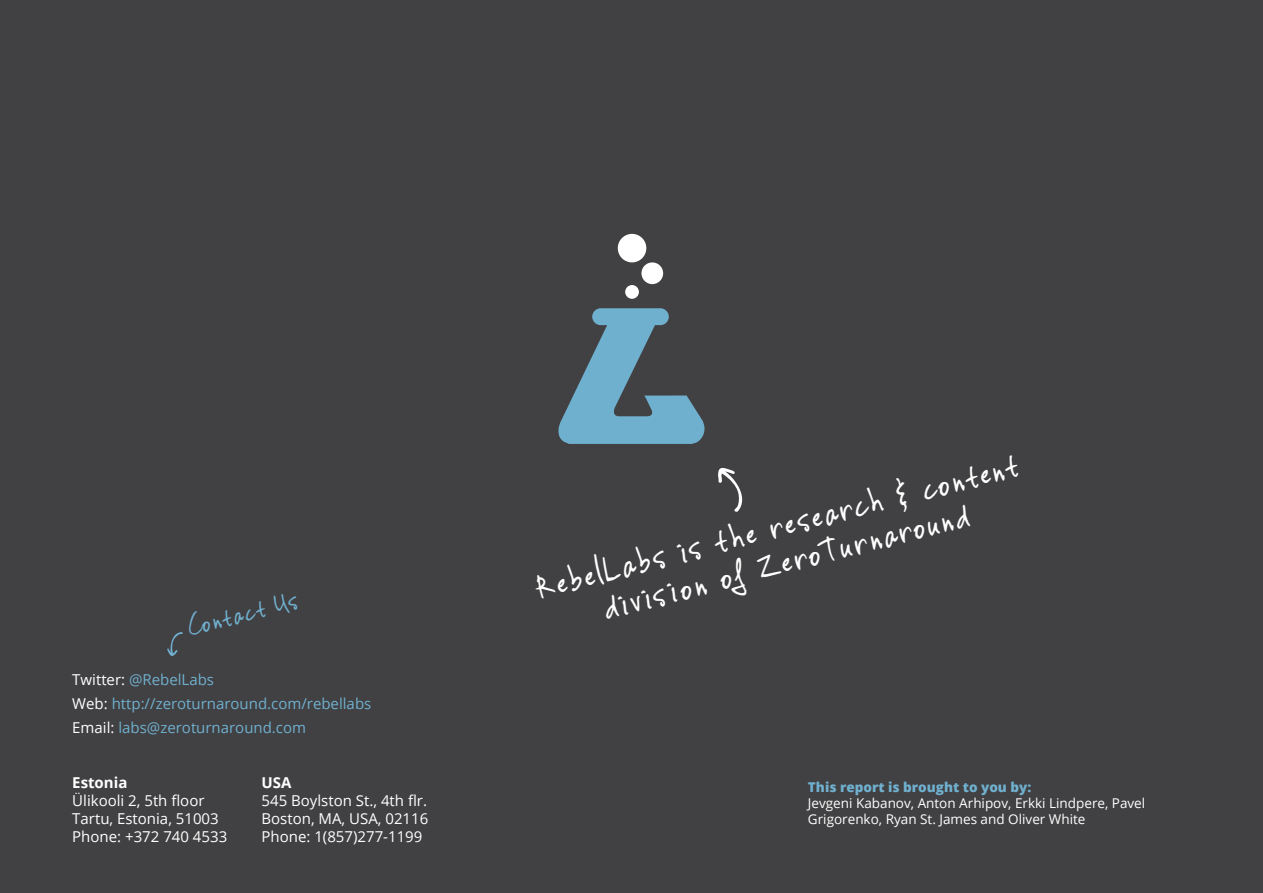
<style>
.page{position:relative;width:1263px;height:893px;background:#414042}
.page>*{position:absolute;margin:0;border:0;box-sizing:border-box;transform-origin:0 0}
.t1{font:40.5px/36px "Vinc Hand";color:#fff;text-align:center}
.t2{font:30px "Vinc Hand";color:#70b0cf}
.t3{font:15px/18px "Open Sans";color:#fff}
.t4{font:15px/24px "Open Sans";color:#70b0cf}
.t5{font:700 15px "Open Sans";color:#fff}
.t6{font:13.5px/16.2px "Open Sans";color:#fff}
.t7{font:800 13.5px "Open Sans";color:#70b0cf}
.s1{color:#fff}
</style>
<div class="page">
<svg style="left:718px;top:468px;width:24px;height:44px"></svg>
<svg style="left:558px;top:308px;width:147px;height:136px"></svg>
<div style="left:625px;top:285px;width:14px;height:14px;background:#fff;border-radius:50%"></div>
<div style="left:641px;top:262px;width:22px;height:22px;background:#fff;border-radius:50%"></div>
<div style="left:618px;top:234px;width:28px;height:28px;background:#fff;border-radius:50%"></div>
<svg style="left:167px;top:632px;width:16px;height:24px"></svg>
<h2 class="t2" style="left:183px;top:608px;width:115px;rotate:-14deg">Contact Us</h2>
<p class="t4" style="left:72px;top:668px;width:301px"><span class="s1">Twitter:</span> @RebelLabs<br><span class="s1">Web:</span> http://zeroturnaround.com/rebellabs<br><span class="s1">Email:</span> labs@zeroturnaround.com</p>
<p class="t5" style="left:72px;top:772px;width:57px">Estonia</p>
<p class="t3" style="left:72px;top:791px;width:156px">Ülikooli 2, 5th floor<br>Tartu, Estonia, 51003<br>Phone: +372 740 4533</p>
<p class="t5" style="left:261px;top:772px;width:31px">USA</p>
<p class="t3" style="left:261px;top:791px;width:168px;text-align:justify">545 Boylston St., 4th flr.<br>Boston, MA, USA, 02116<br>Phone: 1(857)277-1199</p>
<h1 class="t1" style="left:530px;top:571px;width:501px;rotate:-15deg">RebelLabs is the research &amp; content division of ZeroTurnaround</h1>
<p class="t7" style="left:808px;top:776px;width:225px">This report is brought to you by:</p>
<p class="t6" style="left:808px;top:794px;width:339px">Jevgeni Kabanov, Anton Arhipov, Erkki Lindpere, Pavel<br>Grigorenko, Ryan St. James and Oliver White</p>
</div>
